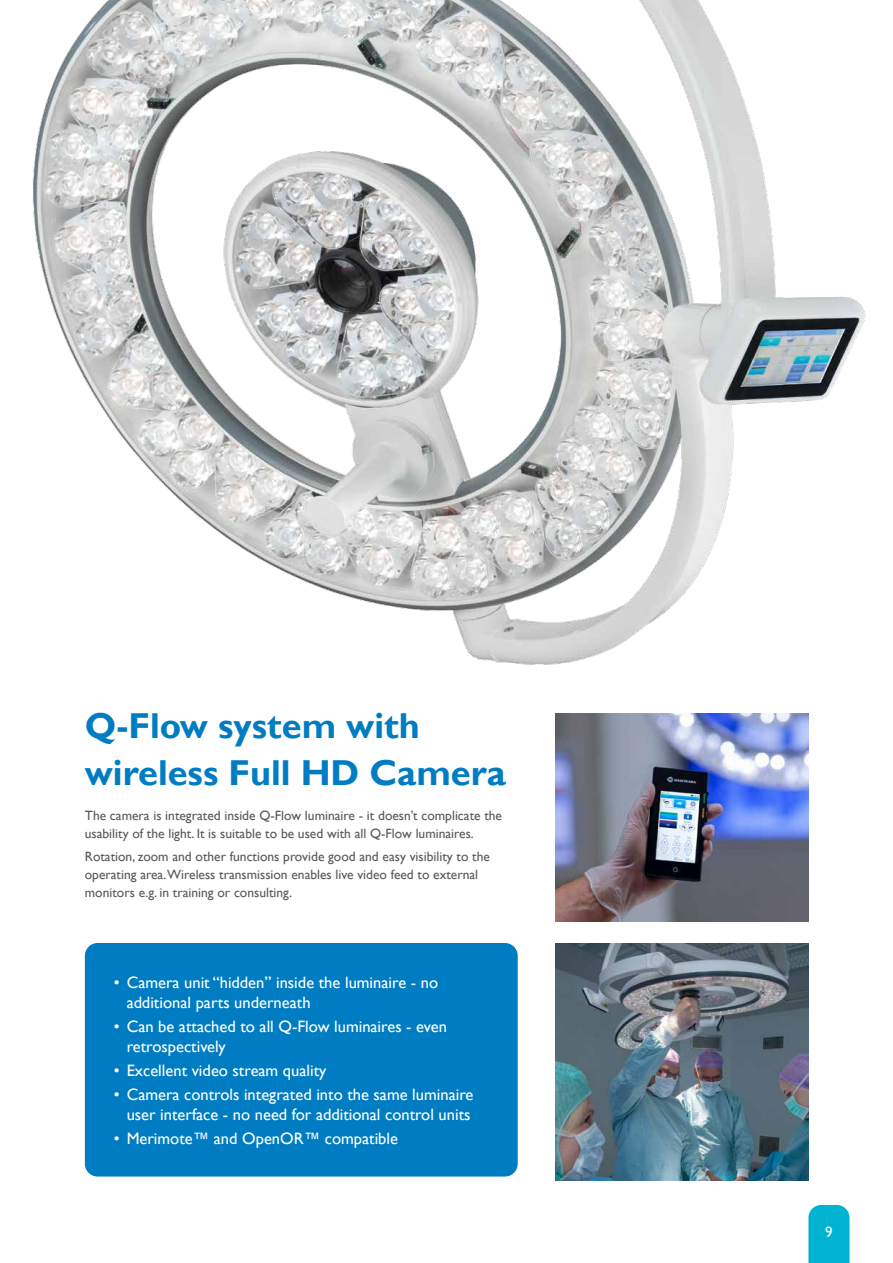
<style>
.page{position:relative;width:893px;height:1263px;background:#fff}
.page>*{position:absolute;margin:0;border:0;box-sizing:border-box;transform-origin:0 0}
.t1{font:700 36px/47.4px "Gill Sans";color:#007cc3}
.t2{font:16.5px/19.8px "Gill Sans";color:#fff}
.t3{font:15px "Gill Sans";color:#fff}
.t4{font:13.5px/18px "Gill Sans";color:#58595b}
</style>
<div class="page">
<div style="left:85px;top:943px;width:433px;height:233px;background:#007cc3;border-radius:13px"></div>
<div style="left:808px;top:1205px;width:41px;height:58px;background:#00b4d1"></div>
<img style="left:32px;top:0;width:834px;height:665px">
<img style="left:556px;top:713px;width:252px;height:209px">
<img style="left:556px;top:943px;width:252px;height:238px">
<h1 class="t1" style="left:85px;top:703px;width:423px">Q-Flow system with wireless Full HD Camera</h1>
<p class="t4" style="left:85px;top:807px;width:419px">The camera is integrated inside Q-Flow luminaire - it doesn’t complicate the usability of the light. It is suitable to be used with all Q-Flow luminaires.</p>
<p class="t4" style="left:85px;top:847px;width:407px">Rotation, zoom and other functions provide good and easy visibility to the operating area.Wireless transmission enables live video feed to external monitors e.g. in training or consulting.</p>
<p class="t2" style="left:127px;top:973px;width:313px;text-indent:-13px">• Camera unit “hidden” inside the luminaire - no additional parts underneath</p>
<p class="t2" style="left:127px;top:1017px;width:322px;text-indent:-13px">• Can be attached to all Q-Flow luminaires - even retrospectively</p>
<p class="t2" style="left:114px;top:1061px;width:214px">• Excellent video stream quality</p>
<p class="t2" style="left:114px;top:1085px;width:361px;text-align:right">• Camera controls integrated into the same luminaire user interface - no need for additional control units</p>
<p class="t2" style="left:114px;top:1129px;width:286px">• Merimote™ and OpenOR™ compatible</p>
<p class="t3" style="left:825px;top:1223px;width:9px">9</p>
</div>
